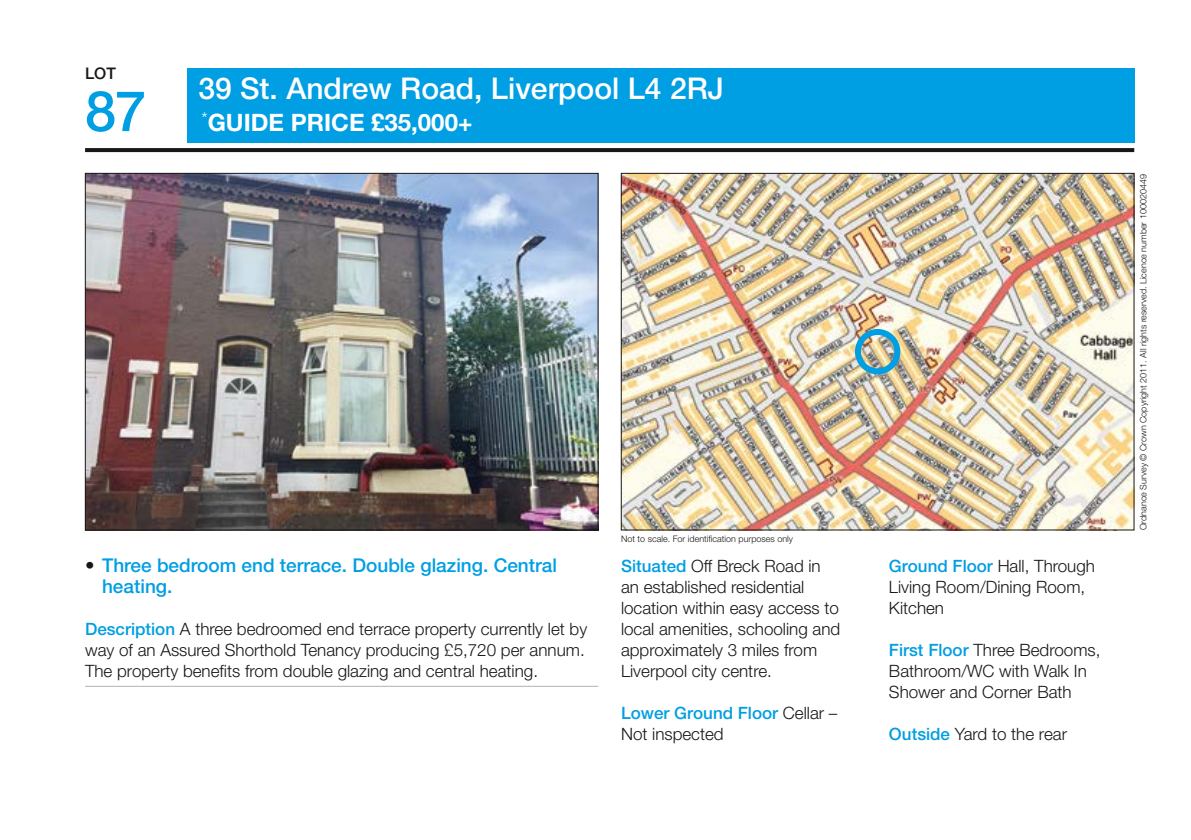
<style>
.page{position:relative;width:1191px;height:840px;background:#fff}
.page>*{position:absolute;margin:0;border:0;box-sizing:border-box;transform-origin:0 0}
.t1{font:500 56px "Helvetica Neue LT Std";color:#009ee3}
.t2{font:500 30px "Helvetica Neue LT Std";color:#fff}
.t3{font:700 24px "Helvetica Neue LT Std";color:#fff}
.t4{font:500 19px/21px "Helvetica Neue LT Std";color:#009ee3}
.t5{font:300 17px/21px "Helvetica Neue LT Std";color:#181716}
.t6{font:500 16px "Helvetica Neue LT Std";color:#181716}
.t7{font:300 9px "Helvetica Neue LT Std";color:#181716}
.s1{color:#181716}
.s2{font-weight:500;color:#009ee3}
</style>
<div class="page">
<div style="left:187px;top:68px;width:947px;height:74px;background:#009ee3"></div>
<svg style="left:85px;top:148px;width:1049px;height:4px;background:#1c1b1a"></svg>
<img style="left:87px;top:175px;width:509px;height:353px">
<img style="left:623px;top:175px;width:509px;height:353px">
<hr style="left:85px;top:686px;width:513px;height:1px;background:#b1b2b3">
<div style="left:855px;top:329px;width:45px;height:45px;border:6px solid #009ee3;border-radius:50%"></div>
<p class="t6" style="left:85px;top:64px;width:32px">LOT</p>
<h1 class="t1" style="left:85px;top:78px;width:63px">87</h1>
<h2 class="t2" style="left:198px;top:71px;width:527px">39 St. Andrew Road, Liverpool L4 2RJ</h2>
<h3 class="t3" style="left:201px;top:108px;width:272px"><sup>*</sup>GUIDE PRICE £35,000+</h3>
<p class="t7" style="left:621px;top:533px;width:174px">Not to scale. For identification purposes only</p>
<p class="t4" style="left:102px;top:555px;width:456px;text-indent:-17px"><span class="s1">•</span> Three bedroom end terrace. Double glazing. Central heating.</p>
<p class="t5" style="left:85px;top:618px;width:504px"><span class="s2">Description</span> A three bedroomed end terrace property currently let by way of an Assured Shorthold Tenancy producing £5,720 per annum.<br>The property benefits from double glazing and central heating.</p>
<p class="t5" style="left:621px;top:555px;width:221px"><span class="s2">Situated</span> Off Breck Road in an established residential location within easy access to local amenities, schooling and approximately 3 miles from<br>Liverpool city centre.</p>
<p class="t5" style="left:621px;top:702px;width:218px"><span class="s2">Lower Ground Floor</span> Cellar –<br>Not inspected</p>
<p class="t5" style="left:889px;top:555px;width:207px"><span class="s2">Ground Floor</span> Hall, Through<br>Living Room/Dining Room,<br>Kitchen</p>
<p class="t5" style="left:889px;top:639px;width:213px"><span class="s2">First Floor</span> Three Bedrooms,<br>Bathroom/WC with Walk In<br>Shower and Corner Bath</p>
<p class="t5" style="left:889px;top:723px;width:179px"><span class="s2">Outside</span> Yard to the rear</p>
<p class="t7" style="left:1137px;top:530px;width:357px;rotate:-90deg">Ordnance Survey © Crown Copyright 2011. All rights reserved. Licence number 100020449</p>
</div>
